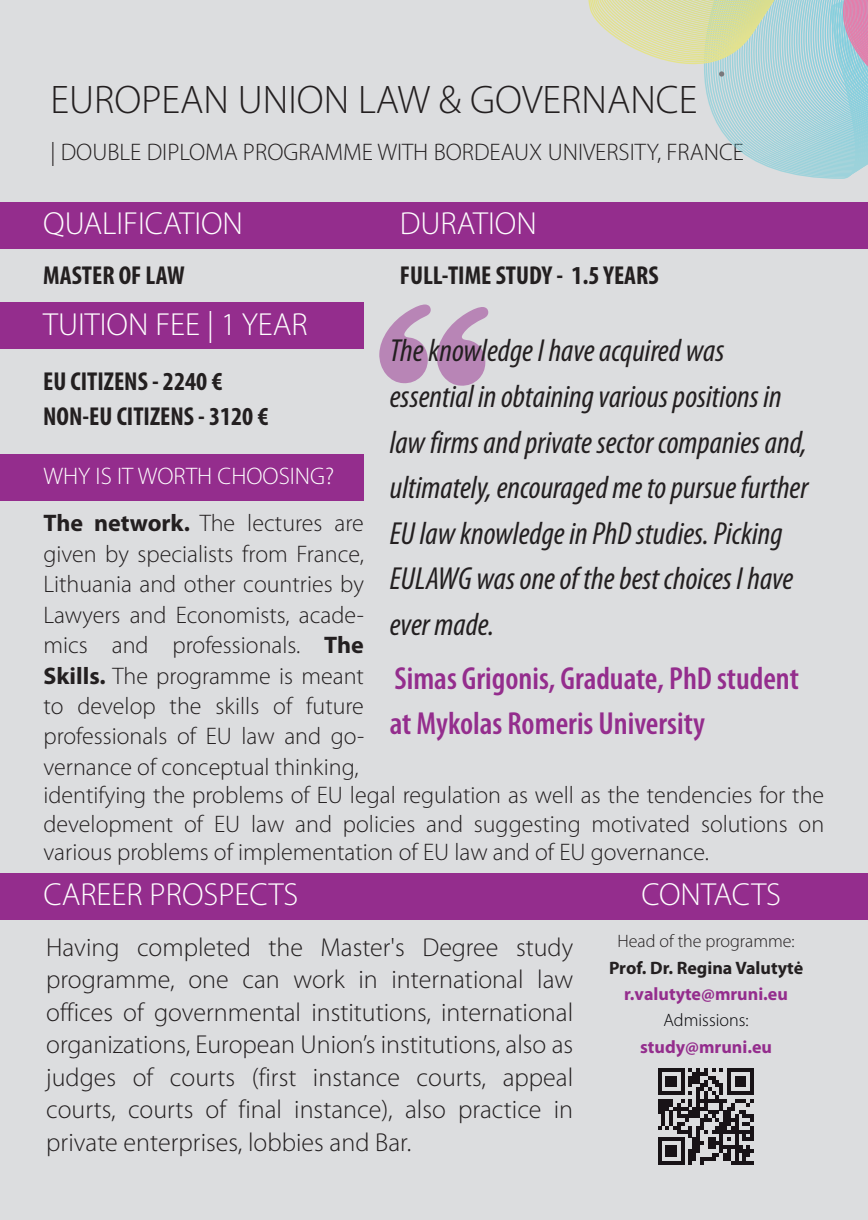
<style>
.page{position:relative;width:868px;height:1220px;background:#fff}
.page>*{position:absolute;margin:0;border:0;box-sizing:border-box;transform-origin:0 0}
.t1{font:300 40px "Myriad Pro";color:#231f20}
.t2{font:italic condensed 32px/45.6px "Myriad Pro";color:#231f20}
.t3{font:300 32px "Myriad Pro";color:#fff}
.t4{font:600 condensed 32px/45.6px "Myriad Pro";color:#942d8d}
.t5{font:300 26px/32.4px "Myriad Pro";color:#231f20;text-align:justify}
.t6{font:700 condensed 26px/34.4px "Myriad Pro";color:#231f20}
.t7{font:300 24px/30.4px "Myriad Pro";color:#231f20;text-align:justify}
.t8{font:300 24px "Myriad Pro";color:#fff}
.t9{font:700 18px "Myriad Pro";color:#942d8d}
.t10{font:700 18px "Myriad Pro";color:#231f20}
.t11{font:300 18px "Myriad Pro";color:#231f20}
.t12{font:300 18px "Myriad Pro";color:#020205}
.s1{font-weight:700}
</style>
<div class="page">
<div style="left:0;top:0;width:867px;height:1219px;background:#dcdddf"></div>
<div style="left:0;top:873px;width:867px;height:46px;background:#942d8d"></div>
<div style="left:0;top:454px;width:364px;height:47px;background:#942d8d"></div>
<div style="left:0;top:302px;width:364px;height:47px;background:#942d8d"></div>
<div style="left:361px;top:202px;width:506px;height:47px;background:#942d8d"></div>
<div style="left:0;top:202px;width:364px;height:47px;background:#942d8d"></div>
<svg style="left:437px;top:307px;width:51px;height:79px"></svg>
<svg style="left:379px;top:304px;width:52px;height:79px"></svg>
<svg style="left:588px;top:0;width:279px;height:179px"></svg>
<svg style="left:658px;top:1068px;width:96px;height:96px"></svg>
<h1 class="t1" style="left:50px;top:83px;width:648px">EUROPEAN UNION LAW &amp; GOVERNANCE</h1>
<p class="t7" style="left:50px;top:139px;width:695px">| DOUBLE DIPLOMA PROGRAMME WITH BORDEAUX UNIVERSITY, FRANCE</p>
<h2 class="t3" style="left:43px;top:210px;width:201px">QUALIFICATION</h2>
<h2 class="t3" style="left:400px;top:210px;width:138px">DURATION</h2>
<p class="t6" style="left:43px;top:260px;width:143px">MASTER OF LAW</p>
<h2 class="t3" style="left:43px;top:311px;width:266px">TUITION FEE | 1 YEAR</h2>
<p class="t6" style="left:43px;top:366px;width:227px">EU CITIZENS - 2240 €<br>NON-EU CITIZENS - 3120 €</p>
<p class="t8" style="left:43px;top:466px;width:292px">WHY IS IT WORTH CHOOSING?</p>
<p class="t7" style="left:43px;top:510px;width:322px"><span class="s1">The network.</span> The lectures are given by specialists from France, Lithuania and other countries by Lawyers and Economists, acade&shy;mics and professionals. <span class="s1">The Skills.</span> The programme is meant to develop the skills of future professionals of EU law and go&shy;vernance of conceptual thinking,</p>
<p class="t6" style="left:400px;top:260px;width:260px">FULL-TIME STUDY - 1.5 YEARS</p>
<p class="t2" style="left:390px;top:330px;width:420px">The knowledge I have acquired was essential in obtaining various positions in law firms and private sector companies and, ultimately, encouraged me to pursue further EU law knowledge in PhD studies. Picking EULAWG was one of the best choices I have ever made.</p>
<h2 class="t4" style="left:390px;top:657px;width:410px">Simas Grigonis, Graduate, PhD student at Mykolas Romeris University</h2>
<p class="t7" style="left:43px;top:783px;width:782px;line-height:28.4px">identifying the problems of EU legal regulation as well as the tendencies for the development of EU law and policies and suggesting motivated solutions on various problems of implementation of EU law and of EU governance.</p>
<h2 class="t3" style="left:43px;top:881px;width:256px">CAREER PROSPECTS</h2>
<h2 class="t3" style="left:641px;top:881px;width:141px">CONTACTS</h2>
<p class="t5" style="left:46px;top:933px;width:528px">Having completed the Master's Degree study programme, one can work in international law offices of governmental institutions, international organizations, European Union’s institutions, also as judges of courts (first instance courts, appeal courts, courts of final instance), also practice in private enterprises, lobbies and Bar.</p>
<p class="t11" style="left:617px;top:933px;width:179px">Head of the programme:</p>
<p class="t10" style="left:609px;top:960px;width:196px">Prof. Dr. Regina Valutytė</p>
<p class="t9" style="left:624px;top:986px;width:165px">r.valutyte@mruni.eu</p>
<p class="t12" style="left:664px;top:1012px;width:86px">Admissions:</p>
<p class="t9" style="left:640px;top:1039px;width:133px">study@mruni.eu</p>
</div>
